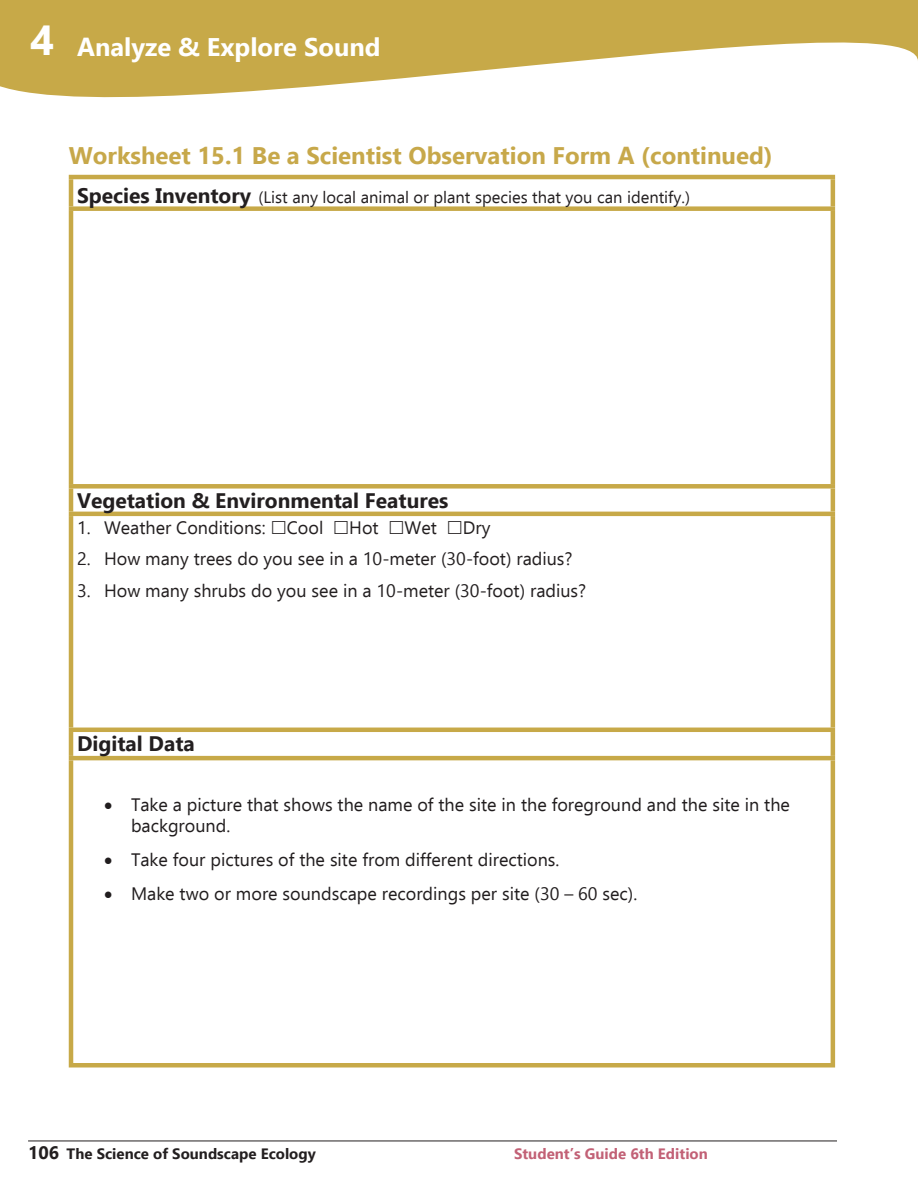
<style>
.page{position:relative;width:918px;height:1188px;background:#fff}
.page>*{position:absolute;margin:0;border:0;box-sizing:border-box;transform-origin:0 0}
.t1{font:700 42px "Ebrima";color:#fff}
.t2{font:700 25.5px "Ebrima";color:#fff}
.t3{font:700 24px "Ebrima";color:#c7a84a}
.t4{font:700 21px "Ebrima";color:#231f20}
.t5{font:18px/21.6px "Ebrima";color:#211d1e}
.t6{font:18px "Ebrima";color:#231f20}
.t7{font:16.5px "Ebrima";color:#231f20}
.t8{font:700 15px "Ebrima";color:#231f20}
.t9{font:700 15px "Ebrima";color:#c26176}
.s1{font-weight:700;font-size:21px}
.s2{font-size:18px}
</style>
<div class="page">
<svg style="left:0;top:0;width:918px;height:98px;fill:#c7a948"></svg>
<hr style="left:28px;top:1141px;width:809px;height:1px;background:#231f20">
<hr style="left:69px;top:175px;width:766px;height:4px;background:#c7a948">
<hr style="left:69px;top:179px;width:4px;height:27px;background:#c7a948">
<hr style="left:831px;top:179px;width:4px;height:27px;background:#c7a948">
<div style="left:69px;top:206px;width:766px;height:5px;background:#c7a948"></div>
<hr style="left:69px;top:211px;width:4px;height:273px;background:#c7a948">
<hr style="left:831px;top:211px;width:4px;height:273px;background:#c7a948">
<div style="left:69px;top:484px;width:766px;height:5px;background:#c7a948"></div>
<hr style="left:69px;top:489px;width:4px;height:23px;background:#c7a948">
<hr style="left:831px;top:489px;width:4px;height:23px;background:#c7a948">
<hr style="left:69px;top:512px;width:766px;height:4px;background:#c7a948">
<hr style="left:69px;top:516px;width:4px;height:212px;background:#c7a948">
<hr style="left:831px;top:516px;width:4px;height:212px;background:#c7a948">
<hr style="left:69px;top:728px;width:766px;height:4px;background:#c7a948">
<hr style="left:69px;top:732px;width:4px;height:24px;background:#c7a948">
<hr style="left:831px;top:732px;width:4px;height:24px;background:#c7a948">
<hr style="left:69px;top:756px;width:766px;height:4px;background:#c7a948">
<hr style="left:69px;top:760px;width:4px;height:303px;background:#c7a948">
<hr style="left:831px;top:760px;width:4px;height:303px;background:#c7a948">
<div style="left:69px;top:1063px;width:766px;height:5px;background:#c7a948"></div>
<h1 class="t1" style="left:30px;top:9px;width:26px">4</h1>
<h2 class="t2" style="left:77px;top:28px;width:305px">Analyze &amp; Explore Sound</h2>
<p class="t3" style="left:69px;top:138px;width:706px">Worksheet 15.1 Be a Scientist Observation Form A (continued)</p>
<p class="t7" style="left:77px;top:185px;width:615px"><span class="s1">Species Inventory</span> (List any local animal or plant species that you can identify.)</p>
<p class="t4" style="left:77px;top:485px;width:373px">Vegetation &amp; Environmental Features</p>
<p class="t6" style="left:77px;top:515px;width:248px">1. Weather Conditions: Cool</p>
<p class="t6" style="left:349px;top:515px;width:31px">Hot</p>
<p class="t6" style="left:405px;top:515px;width:34px">Wet</p>
<p class="t6" style="left:463px;top:515px;width:29px">Dry</p>
<p class="t6" style="left:77px;top:546px;width:497px">2. How many trees do you see in a 10-meter (30-foot) radius?</p>
<p class="t6" style="left:77px;top:577px;width:511px">3. How many shrubs do you see in a 10-meter (30-foot) radius?</p>
<p class="t4" style="left:77px;top:728px;width:119px">Digital Data</p>
<p class="t5" style="left:131px;top:793px;width:661px;text-indent:-27px">• Take a picture that shows the name of the site in the foreground and the site in the background.</p>
<p class="t5" style="left:104px;top:849px;width:457px">• Take four pictures of the site from different directions.</p>
<p class="t5" style="left:104px;top:882px;width:535px">• Make two or more soundscape recordings per site (30 – 60 sec).</p>
<p class="t8" style="left:28px;top:1143px;width:289px"><span class="s2">106</span> The Science of Soundscape Ecology</p>
<p class="t9" style="left:514px;top:1143px;width:195px">Student’s Guide 6th Edition</p>
</div>
